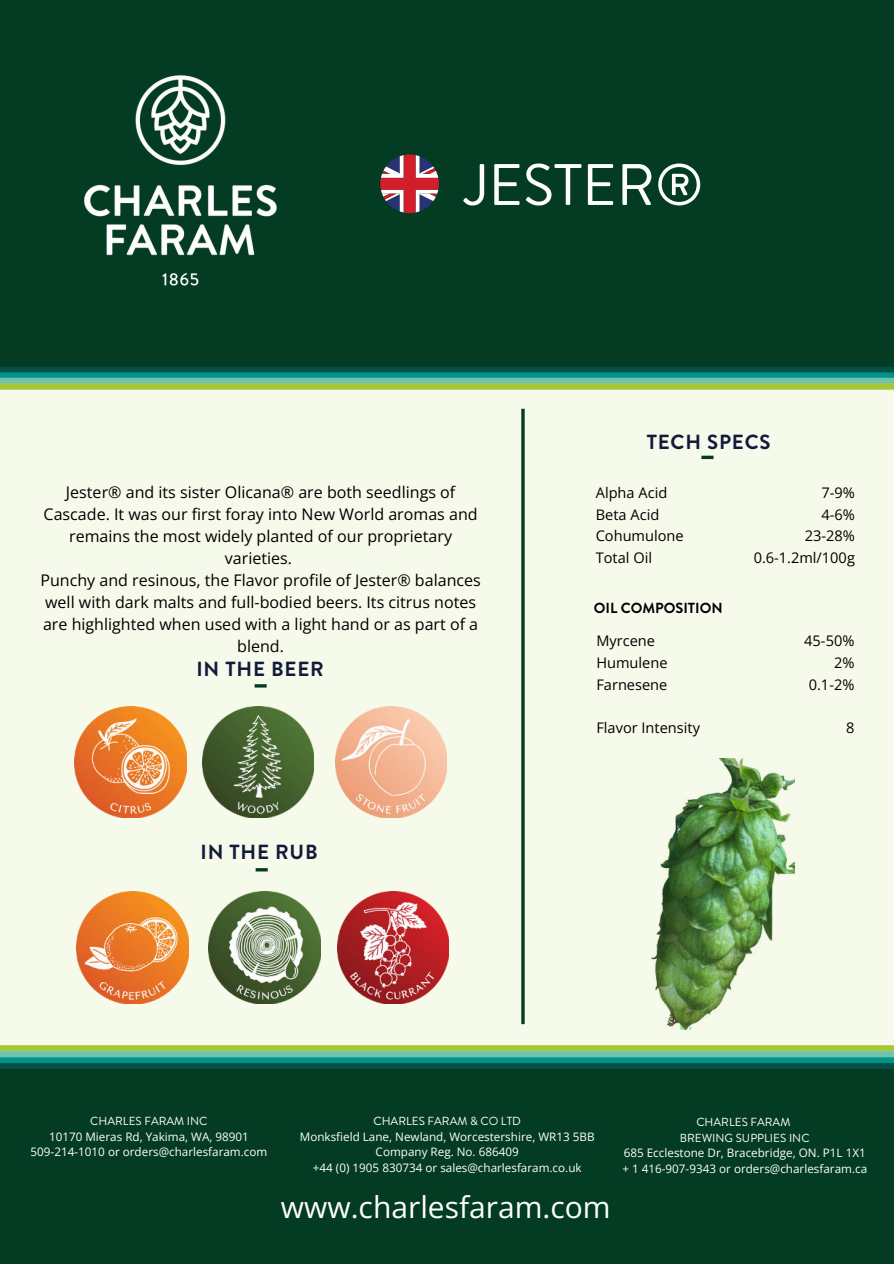
<style>
.page{position:relative;width:894px;height:1264px;background:#fff}
.page>*{position:absolute;margin:0;border:0;box-sizing:border-box;transform-origin:0 0}
.t1{font:58.35px "Brandon Grotesque";color:#fff}
.t2{font:30px "Open Sans";color:#fff}
.t3{font:700 20.4px "Brandon Grotesque";letter-spacing:.04em;color:#121a3a}
.t4{font:16.05px/21.9px "Open Sans";color:#000;text-align:center}
.t5{font:14.55px/21.9px "Open Sans";color:#000}
.t6{font:700 14.55px "Brandon Grotesque";color:#000}
.t7{font:11.7px/15.6px "Open Sans";color:#fff;text-align:center}
.t8{font:11.7px/15.6px "Brandon Grotesque";color:#fff;text-align:center}
</style>
<div class="page">
<div style="left:0;top:0;width:893px;height:1263px;background:#f6faeb"></div>
<div style="left:0;top:0;width:893px;height:368px;background:#043c23"></div>
<div style="left:0;top:384px;width:893px;height:6px;background:#bcd566"></div>
<div style="left:0;top:367px;width:893px;height:5px;background:#015148"></div>
<div style="left:0;top:372px;width:893px;height:6px;background:#009386"></div>
<div style="left:0;top:378px;width:893px;height:5px;background:#70c2b2"></div>
<div style="left:0;top:383px;width:893px;height:6px;background:#a7c836"></div>
<svg style="left:701px;top:455px;width:12px;height:4px"></svg>
<svg style="left:254px;top:684px;width:12px;height:3px"></svg>
<svg style="left:255px;top:868px;width:13px;height:3px"></svg>
<hr style="left:521px;top:409px;width:3px;height:615px;background:#043c23">
<img style="left:75px;top:706px;width:111px;height:111px">
<img style="left:335px;top:706px;width:111px;height:111px">
<img style="left:337px;top:891px;width:111px;height:112px">
<img style="left:77px;top:891px;width:111px;height:112px">
<img style="left:202px;top:706px;width:111px;height:111px">
<img style="left:208px;top:891px;width:112px;height:112px">
<img style="left:84px;top:75px;width:193px;height:211px">
<svg style="left:380px;top:154px;width:59px;height:59px"></svg>
<img style="left:651px;top:758px;width:143px;height:271px">
<div style="left:0;top:1068px;width:893px;height:195px;background:#043c23"></div>
<div style="left:0;top:1063px;width:893px;height:6px;background:#015148"></div>
<div style="left:0;top:1057px;width:893px;height:6px;background:#009386"></div>
<div style="left:0;top:1051px;width:893px;height:6px;background:#70c2b2"></div>
<div style="left:0;top:1045px;width:893px;height:6px;background:#a7c836"></div>
<h1 class="t1" style="left:464px;top:145px;width:240px">JESTER®</h1>
<p class="t4" style="left:40px;top:481px;width:442px">Jester® and its sister Olicana® are both seedlings of Cascade. It was our first foray into New World aromas and remains the most widely planted of our proprietary varieties.<br>Punchy and resinous, the Flavor profile of Jester® balances well with dark malts and full-bodied beers. Its citrus notes are highlighted when used with a light hand or as part of a blend.</p>
<p class="t3" style="left:196px;top:654px;width:129px">IN THE BEER</p>
<p class="t3" style="left:200px;top:837px;width:119px">IN THE RUB</p>
<p class="t3" style="left:646px;top:427px;width:125px">TECH SPECS</p>
<p class="t5" style="left:595px;top:481px;width:89px">Alpha Acid<br>Beta Acid<br>Cohumulone<br>Total Oil</p>
<p class="t5" style="left:753px;top:481px;width:103px;text-align:right">7-9%<br>4-6%<br>23-28%<br>0.6-1.2ml/100g</p>
<p class="t6" style="left:593px;top:597px;width:130px">OIL COMPOSITION</p>
<p class="t5" style="left:596px;top:629px;width:73px">Myrcene<br>Humulene<br>Farnesene</p>
<p class="t5" style="left:596px;top:717px;width:105px">Flavor Intensity</p>
<p class="t5" style="left:804px;top:629px;width:52px;text-align:right">45-50%<br>2%<br>0.1-2%</p>
<p class="t5" style="left:845px;top:717px;width:10px">8</p>
<p class="t8" style="left:90px;top:1113px;width:119px">CHARLES FARAM INC</p>
<p class="t7" style="left:31px;top:1128px;width:238px">10170 Mieras Rd, Yakima, WA, 98901<br>509-214-1010 or orders@charlesfaram.com</p>
<p class="t8" style="left:373px;top:1113px;width:149px">CHARLES FARAM &amp; CO LTD</p>
<p class="t7" style="left:300px;top:1128px;width:296px">Monksfield Lane, Newland, Worcestershire, WR13 5BB<br>Company Reg. No. 686409<br>+44 (0) 1905 830734 or sales@charlesfaram.co.uk</p>
<h2 class="t2" style="left:281px;top:1186px;width:331px">www.charlesfaram.com</h2>
<p class="t8" style="left:679px;top:1114px;width:131px">CHARLES FARAM<br>BREWING SUPPLIES INC</p>
<p class="t7" style="left:622px;top:1144px;width:246px;text-align:left">685 Ecclestone Dr, Bracebridge, ON. P1L 1X1 + 1 416-907-9343 or orders@charlesfaram.ca</p>
</div>
